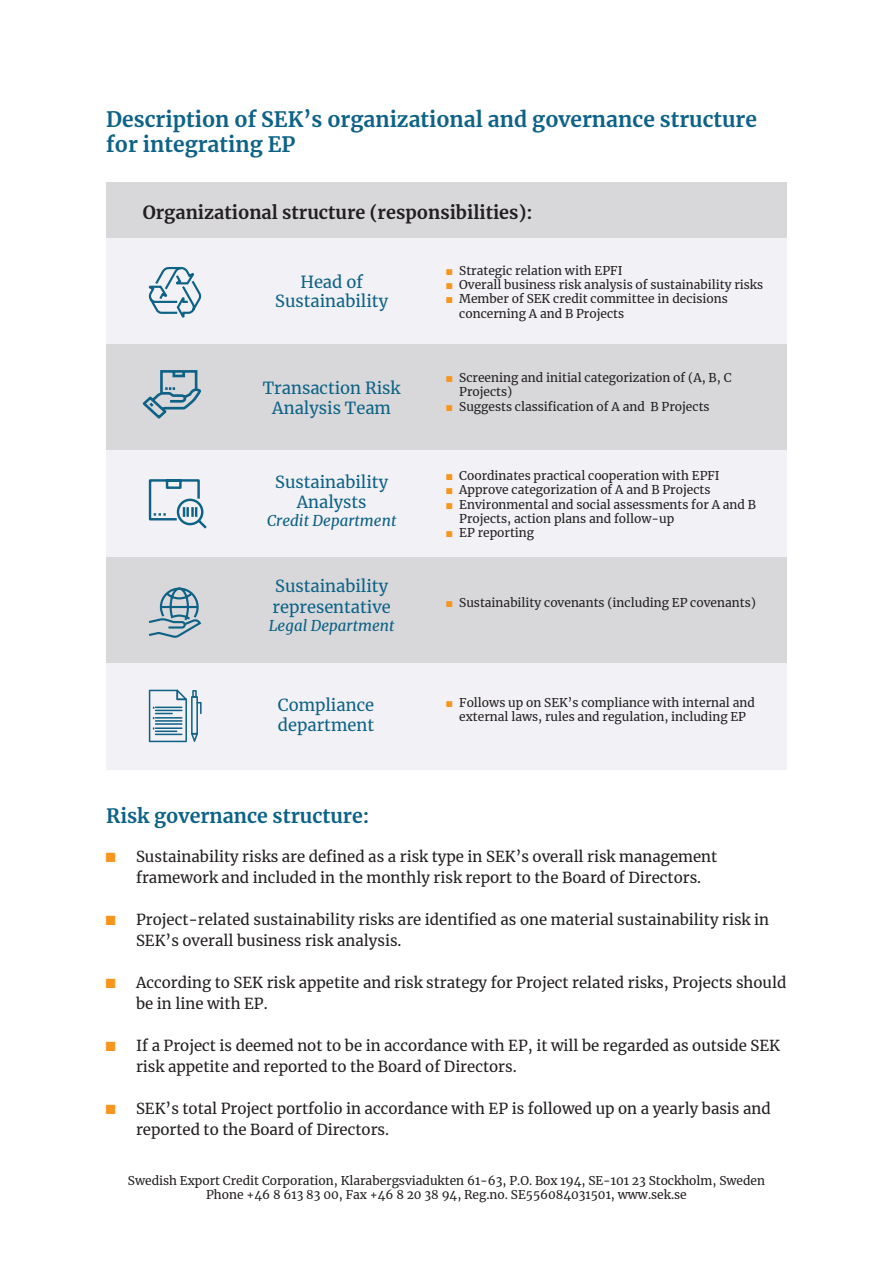
<style>
.page{position:relative;width:893px;height:1263px;background:#fff}
.page>*{position:absolute;margin:0;border:0;box-sizing:border-box;transform-origin:0 0}
.t1{font:700 21px/25.2px "Merriweather";color:#0d6286}
.t2{font:700 19.5px "Merriweather";color:#0d6286}
.t3{font:700 18px "Merriweather";color:#231f20}
.t4{font:16.5px/19.8px "Merriweather";color:#0d6286;text-align:center}
.t5{font:15px/21px "Merriweather";color:#231f20}
.t6{font:italic 15px "Merriweather";color:#0d6286}
.t7{font:12px/14.4px "Merriweather";color:#231f20}
.s1{font-size:10.5px;color:#f7951d}
.s2{font-size:16.5px;color:#f7951d}
</style>
<div class="page">
<div style="left:106px;top:238px;width:681px;height:106px;background:#f2f1f5"></div>
<div style="left:106px;top:183px;width:681px;height:55px;background:#d8d8da"></div>
<div style="left:106px;top:344px;width:681px;height:107px;background:#d8d8da"></div>
<div style="left:106px;top:451px;width:681px;height:106px;background:#f2f1f5"></div>
<div style="left:106px;top:557px;width:681px;height:106px;background:#d8d8da"></div>
<div style="left:106px;top:663px;width:681px;height:107px;background:#f2f1f5"></div>
<svg style="left:148px;top:479px;width:59px;height:50px"></svg>
<svg style="left:148px;top:587px;width:54px;height:51px"></svg>
<svg style="left:142px;top:370px;width:59px;height:49px"></svg>
<svg style="left:148px;top:267px;width:54px;height:51px"></svg>
<svg style="left:149px;top:690px;width:53px;height:52px"></svg>
<p class="t1" style="left:106px;top:106px;width:652px">Description of SEK’s organizational and governance structure for integrating EP</p>
<p class="t3" style="left:143px;top:200px;width:391px">Organizational structure (responsibilities):</p>
<p class="t4" style="left:300px;top:271px;width:64px">Head of</p>
<p class="t4" style="left:275px;top:291px;width:114px">Sustainability</p>
<p class="t4" style="left:263px;top:378px;width:139px">Transaction Risk<br>Analysis Team</p>
<p class="t4" style="left:275px;top:472px;width:114px">Sustainability</p>
<p class="t4" style="left:297px;top:491px;width:71px">Analysts</p>
<p class="t6" style="left:267px;top:510px;width:131px">Credit Department</p>
<p class="t4" style="left:275px;top:575px;width:114px">Sustainability</p>
<p class="t4" style="left:273px;top:597px;width:120px">representative</p>
<p class="t6" style="left:269px;top:615px;width:127px">Legal Department</p>
<p class="t4" style="left:278px;top:695px;width:98px">Compliance</p>
<p class="t4" style="left:278px;top:714px;width:98px">department</p>
<p class="t7" style="left:446px;top:263px;width:177px"><span class="s1">◼</span> Strategic relation with EPFI</p>
<p class="t7" style="left:446px;top:277px;width:318px"><span class="s1">◼</span> Overall business risk analysis of sustainability risks</p>
<p class="t7" style="left:459px;top:291px;width:270px;text-indent:-13px"><span class="s1">◼</span> Member of SEK credit committee in decisions concerning A and B Projects</p>
<p class="t7" style="left:459px;top:370px;width:274px;text-indent:-13px"><span class="s1">◼</span> Screening and initial categorization of (A, B, C<br>Projects)</p>
<p class="t7" style="left:446px;top:399px;width:265px"><span class="s1">◼</span> Suggests classification of A and B Projects</p>
<p class="t7" style="left:446px;top:468px;width:275px"><span class="s1">◼</span> Coordinates practical cooperation with EPFI</p>
<p class="t7" style="left:446px;top:482px;width:266px"><span class="s1">◼</span> Approve categorization of A and B Projects</p>
<p class="t7" style="left:459px;top:497px;width:298px;text-indent:-13px"><span class="s1">◼</span> Environmental and social assessments for A and B<br>Projects, action plans and follow-up</p>
<p class="t7" style="left:446px;top:525px;width:89px"><span class="s1">◼</span> EP reporting</p>
<p class="t7" style="left:446px;top:595px;width:311px"><span class="s1">◼</span> Sustainability covenants (including EP covenants)</p>
<p class="t7" style="left:446px;top:695px;width:310px;text-align:center"><span class="s1">◼</span> Follows up on SEK’s compliance with internal and external laws, rules and regulation, including EP</p>
<p class="t2" style="left:106px;top:802px;width:265px">Risk governance structure:</p>
<p class="t5" style="left:136px;top:845px;width:583px;text-indent:-30px"><span class="s2">◼</span> Sustainability risks are defined as a risk type in SEK’s overall risk management framework and included in the monthly risk report to the Board of Directors.</p>
<p class="t5" style="left:136px;top:908px;width:634px;text-indent:-30px"><span class="s2">◼</span> Project-related sustainability risks are identified as one material sustainability risk in<br>SEK’s overall business risk analysis.</p>
<p class="t5" style="left:136px;top:971px;width:652px;text-indent:-30px"><span class="s2">◼</span> According to SEK risk appetite and risk strategy for Project related risks, Projects should be in line with EP.</p>
<p class="t5" style="left:136px;top:1034px;width:646px;text-indent:-30px"><span class="s2">◼</span> If a Project is deemed not to be in accordance with EP, it will be regarded as outside SEK risk appetite and reported to the Board of Directors.</p>
<p class="t5" style="left:136px;top:1097px;width:636px;text-indent:-30px"><span class="s2">◼</span> SEK’s total Project portfolio in accordance with EP is followed up on a yearly basis and reported to the Board of Directors.</p>
<p class="t7" style="left:128px;top:1173px;width:639px;text-align:center">Swedish Export Credit Corporation, Klarabergsviadukten 61-63, P.O. Box 194, SE-101 23 Stockholm, Sweden<br>Phone +46 8 613 83 00, Fax +46 8 20 38 94, Reg.no. SE556084031501, www.sek.se</p>
</div>
